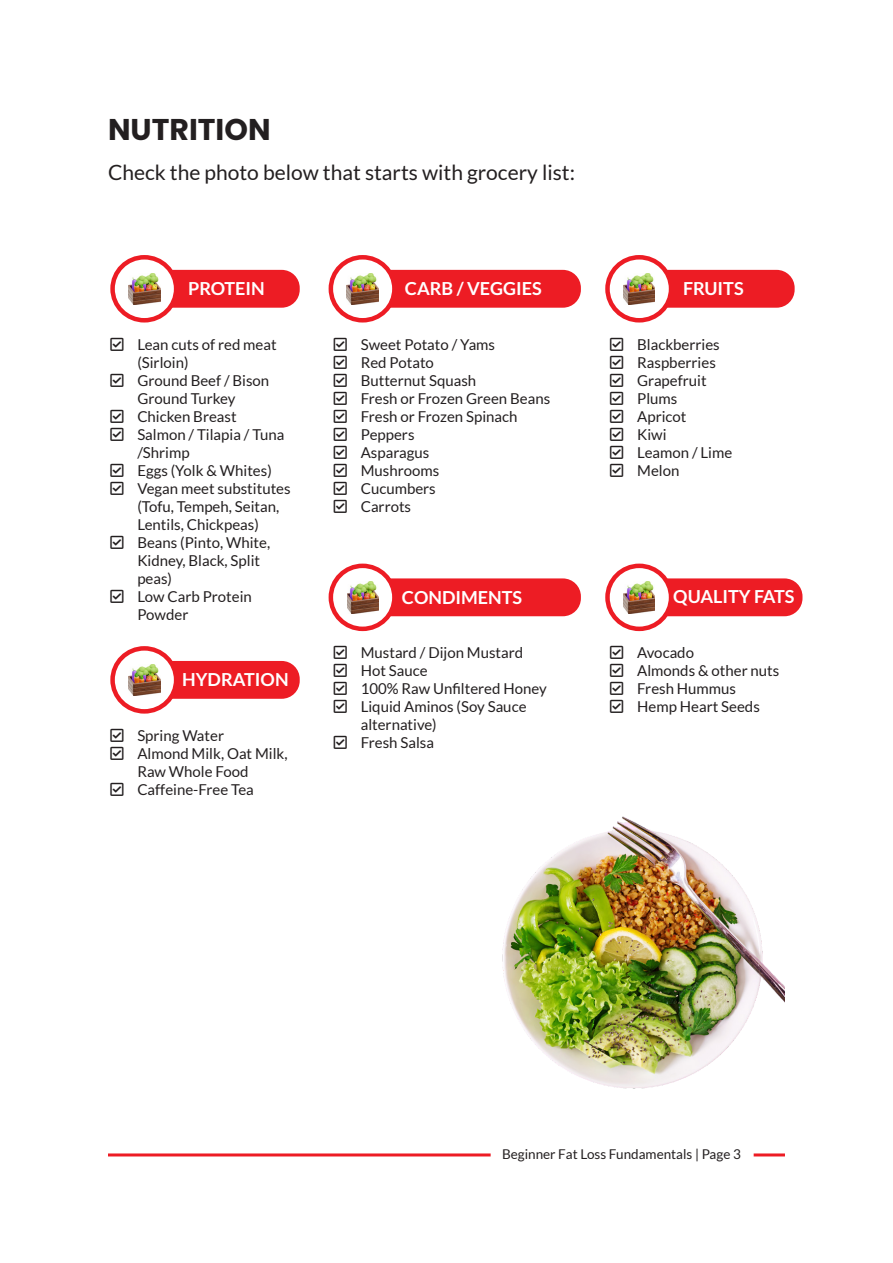
<style>
.page{position:relative;width:893px;height:1263px;background:#fff}
.page>*{position:absolute;margin:0;border:0;box-sizing:border-box;transform-origin:0 0}
.t1{font:700 30px "Poppins";color:#231f20}
.t2{font:21px "Lato";color:#231f20}
.t3{font:700 18px "Lato";color:#fff}
.t4{font:15px/18px "Lato";color:#231f20}
.t5{font:13.5px "Lato";color:#231f20}
</style>
<div class="page">
<hr style="left:108px;top:1153px;width:383px;height:3px;background:#ed1c24">
<div style="left:132px;top:270px;width:168px;height:38px;background:#ed1c24;border-radius:18px"></div>
<div style="left:132px;top:661px;width:168px;height:38px;background:#ed1c24;border-radius:18px"></div>
<div style="left:350px;top:270px;width:231px;height:38px;background:#ed1c24;border-radius:18px"></div>
<div style="left:350px;top:578px;width:231px;height:38px;background:#ed1c24;border-radius:18px"></div>
<div style="left:627px;top:270px;width:168px;height:38px;background:#ed1c24;border-radius:18px"></div>
<div style="left:627px;top:578px;width:175px;height:38px;background:#ed1c24;border-radius:18px"></div>
<svg style="left:113px;top:257px;width:63px;height:63px"></svg>
<div style="left:110px;top:255px;width:68px;height:67px;border:4px solid #ed1c24;border-radius:50%"></div>
<svg style="left:113px;top:648px;width:63px;height:63px"></svg>
<div style="left:110px;top:646px;width:68px;height:68px;border:4px solid #ed1c24;border-radius:50%"></div>
<svg style="left:331px;top:257px;width:63px;height:63px"></svg>
<div style="left:329px;top:255px;width:68px;height:67px;border:4px solid #ed1c24;border-radius:50%"></div>
<svg style="left:331px;top:566px;width:63px;height:63px"></svg>
<div style="left:329px;top:564px;width:68px;height:67px;border:4px solid #ed1c24;border-radius:50%"></div>
<svg style="left:607px;top:257px;width:64px;height:63px"></svg>
<div style="left:605px;top:255px;width:68px;height:67px;border:4px solid #ed1c24;border-radius:50%"></div>
<svg style="left:607px;top:566px;width:64px;height:63px"></svg>
<div style="left:605px;top:564px;width:68px;height:67px;border:4px solid #ed1c24;border-radius:50%"></div>
<img style="left:129px;top:273px;width:31px;height:31px">
<img style="left:347px;top:273px;width:31px;height:31px">
<img style="left:624px;top:273px;width:31px;height:31px">
<img style="left:624px;top:582px;width:31px;height:31px">
<img style="left:347px;top:582px;width:31px;height:31px">
<img style="left:129px;top:664px;width:31px;height:32px">
<img style="left:460px;top:816px;width:325px;height:341px">
<p class="t1" style="left:108px;top:112px;width:164px">NUTRITION</p>
<p class="t2" style="left:108px;top:161px;width:468px">Check the photo below that starts with grocery list:</p>
<p class="t3" style="left:188px;top:278px;width:78px">PROTEIN</p>
<p class="t4" style="left:137px;top:335px;width:141px;text-indent:-27px">■ Lean cuts of red meat (Sirloin)</p>
<p class="t4" style="left:110px;top:371px;width:160px;text-align:center">■ Ground Beef / Bison<br>Ground Turkey</p>
<p class="t4" style="left:110px;top:407px;width:128px">■ Chicken Breast</p>
<p class="t4" style="left:137px;top:425px;width:148px;text-indent:-27px">■ Salmon / Tilapia / Tuna /Shrimp</p>
<p class="t4" style="left:110px;top:461px;width:163px">■ Eggs (Yolk &amp; Whites)</p>
<p class="t4" style="left:137px;top:479px;width:155px;text-indent:-27px">■ Vegan meet substitutes (Tofu, Tempeh, Seitan,<br>Lentils, Chickpeas)</p>
<p class="t4" style="left:137px;top:533px;width:134px;text-indent:-27px">■ Beans (Pinto, White,<br>Kidney, Black, Split peas)</p>
<p class="t4" style="left:137px;top:587px;width:116px;text-indent:-27px">■ Low Carb Protein<br>Powder</p>
<p class="t3" style="left:182px;top:669px;width:108px">HYDRATION</p>
<p class="t4" style="left:110px;top:726px;width:115px">■ Spring Water</p>
<p class="t4" style="left:137px;top:744px;width:152px;text-indent:-27px">■ Almond Milk, Oat Milk,<br>Raw Whole Food</p>
<p class="t4" style="left:110px;top:780px;width:145px">■ Caffeine-Free Tea</p>
<p class="t3" style="left:405px;top:278px;width:138px">CARB / VEGGIES</p>
<p class="t4" style="left:334px;top:335px;width:163px">■ Sweet Potato / Yams</p>
<p class="t4" style="left:334px;top:353px;width:102px">■ Red Potato</p>
<p class="t4" style="left:334px;top:371px;width:144px">■ Butternut Squash</p>
<p class="t4" style="left:334px;top:389px;width:218px">■ Fresh or Frozen Green Beans</p>
<p class="t4" style="left:334px;top:407px;width:185px">■ Fresh or Frozen Spinach</p>
<p class="t4" style="left:334px;top:425px;width:82px">■ Peppers</p>
<p class="t4" style="left:334px;top:443px;width:97px">■ Asparagus</p>
<p class="t4" style="left:334px;top:461px;width:107px">■ Mushrooms</p>
<p class="t4" style="left:334px;top:479px;width:104px">■ Cucumbers</p>
<p class="t4" style="left:334px;top:497px;width:79px">■ Carrots</p>
<p class="t3" style="left:402px;top:587px;width:122px">CONDIMENTS</p>
<p class="t4" style="left:334px;top:644px;width:191px">■ Mustard / Dijon Mustard</p>
<p class="t4" style="left:334px;top:662px;width:95px">■ Hot Sauce</p>
<p class="t4" style="left:334px;top:680px;width:214px">■ 100% Raw Unfiltered Honey</p>
<p class="t4" style="left:361px;top:698px;width:167px;text-indent:-27px">■ Liquid Aminos (Soy Sauce alternative)</p>
<p class="t4" style="left:334px;top:734px;width:102px">■ Fresh Salsa</p>
<p class="t3" style="left:683px;top:278px;width:62px">FRUITS</p>
<p class="t4" style="left:610px;top:335px;width:111px">■ Blackberries</p>
<p class="t4" style="left:610px;top:353px;width:107px">■ Raspberries</p>
<p class="t4" style="left:610px;top:371px;width:98px">■ Grapefruit</p>
<p class="t4" style="left:610px;top:389px;width:69px">■ Plums</p>
<p class="t4" style="left:610px;top:407px;width:78px">■ Apricot</p>
<p class="t4" style="left:610px;top:425px;width:58px">■ Kiwi</p>
<p class="t4" style="left:610px;top:443px;width:124px">■ Leamon / Lime</p>
<p class="t4" style="left:610px;top:461px;width:71px">■ Melon</p>
<p class="t3" style="left:673px;top:586px;width:123px">QUALITY FATS</p>
<p class="t4" style="left:610px;top:644px;width:85px">■ Avocado</p>
<p class="t4" style="left:610px;top:662px;width:171px">■ Almonds &amp; other nuts</p>
<p class="t4" style="left:610px;top:680px;width:127px">■ Fresh Hummus</p>
<p class="t4" style="left:610px;top:698px;width:151px">■ Hemp Heart Seeds</p>
<p class="t5" style="left:502px;top:1146px;width:240px">Beginner Fat Loss Fundamentals | Page 3</p>
</div>
